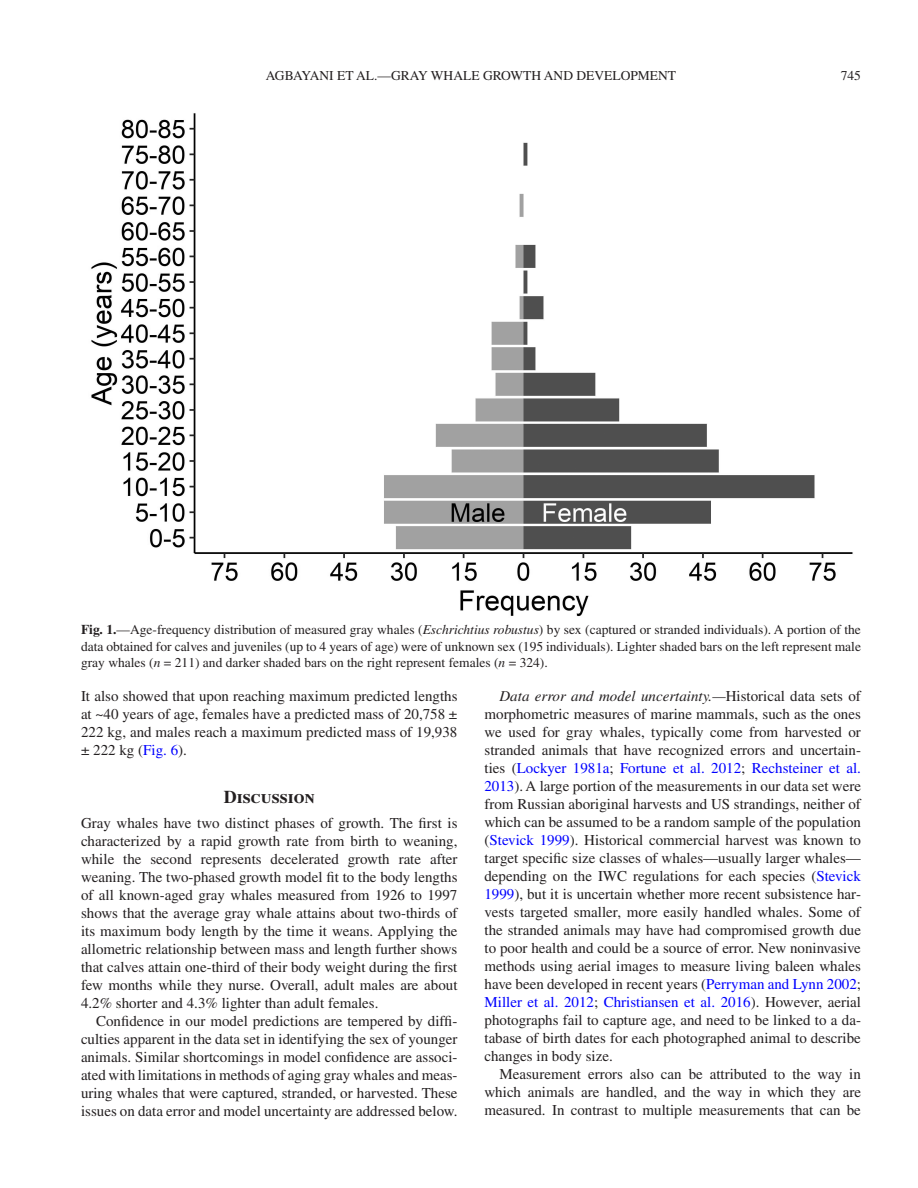
<style>
.page{position:relative;width:918px;height:1188px;background:#fff}
.page>*{position:absolute;margin:0;border:0;box-sizing:border-box;transform-origin:0 0}
.t1{font:700 18px "Times LT Std";color:#231f20}
.t2{font:15px/18px "Times LT Std";color:#231f20;text-align:justify}
.t3{font:13.5px/16.5px "Times LT Std";color:#231f20;text-align:justify}
.s1{font-weight:700}
.s2{font-style:italic}
.s3{color:#00f}
</style>
<div class="page">
<img style="left:91px;top:113px;width:762px;height:504px">
<p class="t3" style="left:266px;top:67px;width:412px">AGBAYANI ET AL.—GRAY WHALE GROWTH AND DEVELOPMENT</p>
<p class="t3" style="left:841px;top:67px;width:22px">745</p>
<p class="t3" style="left:81px;top:621px;width:782px"><span class="s1">Fig. 1.</span>—Age-frequency distribution of measured gray whales (<span class="s2">Eschrichtius robustus</span>) by sex (captured or stranded individuals). A portion of the data obtained for calves and juveniles (up to 4 years of age) were of unknown sex (195 individuals). Lighter shaded bars on the left represent male gray whales (<span class="s2">n</span> = 211) and darker shaded bars on the right represent females (<span class="s2">n</span> = 324).</p>
<p class="t2" style="left:81px;top:687px;width:378px">It also showed that upon reaching maximum predicted lengths at ~40 years of age, females have a predicted mass of 20,758 ± 222 kg, and males reach a maximum predicted mass of 19,938 ± 222 kg (<span class="s3">Fig. 6</span>).</p>
<p class="t1" style="left:224px;top:786px;width:92px">Discussion</p>
<p class="t2" style="left:81px;top:814px;width:379px">Gray whales have two distinct phases of growth. The first is characterized by a rapid growth rate from birth to weaning, while the second represents decelerated growth rate after weaning. The two-phased growth model fit to the body lengths of all known-aged gray whales measured from 1926 to 1997 shows that the average gray whale attains about two-thirds of its maximum body length by the time it weans. Applying the allometric relationship between mass and length further shows that calves attain one-third of their body weight during the first few months while they nurse. Overall, adult males are about 4.2% shorter and 4.3% lighter than adult females.</p>
<p class="t2" style="left:81px;top:1012px;width:378px;text-indent:15px">Confidence in our model predictions are tempered by diffi&shy;culties apparent in the data set in identifying the sex of younger animals. Similar shortcomings in model confidence are associ&shy;ated with limitations in methods of aging gray whales and meas&shy;uring whales that were captured, stranded, or harvested. These issues on data error and model uncertainty are addressed below.</p>
<p class="t2" style="left:484px;top:687px;width:379px;text-indent:15px"><span class="s2">Data error and model uncertainty.—</span>Historical data sets of morphometric measures of marine mammals, such as the ones we used for gray whales, typically come from harvested or stranded animals that have recognized errors and uncertain&shy;ties (<span class="s3">Lockyer 1981a</span>; <span class="s3">Fortune et al. 2012</span>; <span class="s3">Rechsteiner et al.<br>2013</span>). A large portion of the measurements in our data set were from Russian aboriginal harvests and US strandings, neither of which can be assumed to be a random sample of the population (<span class="s3">Stevick 1999</span>). Historical commercial harvest was known to target specific size classes of whales—usually larger whales— depending on the IWC regulations for each species (<span class="s3">Stevick 1999</span>), but it is uncertain whether more recent subsistence har&shy;vests targeted smaller, more easily handled whales. Some of the stranded animals may have had compromised growth due to poor health and could be a source of error. New noninvasive methods using aerial images to measure living baleen whales have been developed in recent years (<span class="s3">Perryman and Lynn 2002</span>; <span class="s3">Miller et al. 2012</span>; <span class="s3">Christiansen et al. 2016</span>). However, aerial photographs fail to capture age, and need to be linked to a da&shy;tabase of birth dates for each photographed animal to describe changes in body size.</p>
<p class="t2" style="left:484px;top:1065px;width:378px;text-indent:15px">Measurement errors also can be attributed to the way in which animals are handled, and the way in which they are measured. In contrast to multiple measurements that can be</p>
</div>
